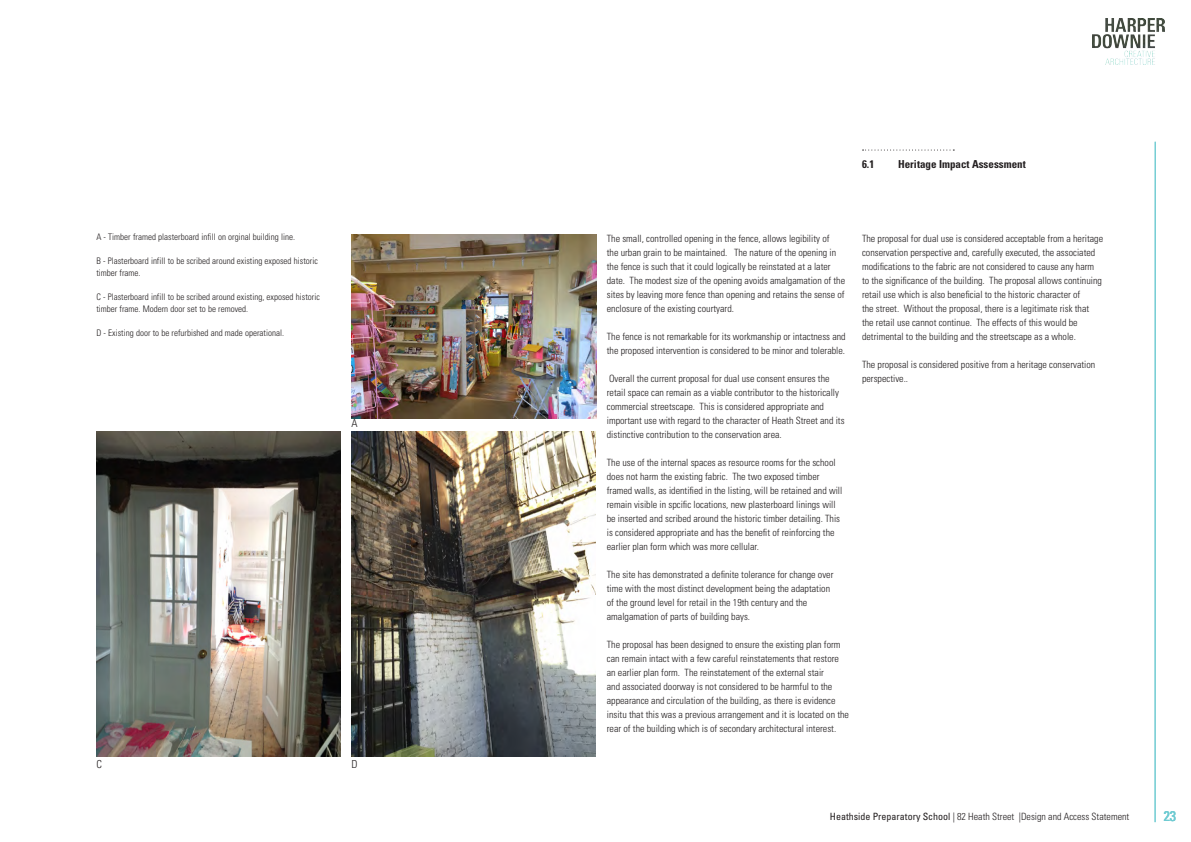
<style>
.page{position:relative;width:1191px;height:842px;background:#fff}
.page>*{position:absolute;margin:0;border:0;box-sizing:border-box;transform-origin:0 0}
.t1{font:condensed 14px "Univers";color:#6fcbd2}
.t2{font:700 condensed 11px "Univers";color:#231f20}
.t3{font:300 condensed 11px "Univers";color:#231f20}
.t4{font:300 condensed 10px/14px "Univers";color:#231f20}
.t5{font:300 condensed 9px/12px "Univers";color:#231f20}
.s1{font-weight:400}
</style>
<div class="page">
<hr style="left:1154px;top:142px;width:1px;height:680px;background:#6fcbd2">
<hr style="left:1155px;top:142px;width:1px;height:680px;background:#6fcbd2">
<img style="left:1092px;top:18px;width:72px;height:46px">
<svg style="left:862px;top:150px;width:92px;height:1px"></svg>
<img style="left:96px;top:432px;width:244px;height:325px">
<img style="left:351px;top:234px;width:246px;height:184px">
<img style="left:351px;top:432px;width:244px;height:325px">
<p class="t5" style="left:96px;top:231px;width:200px">A - Timber framed plasterboard infill on orginal building line.</p>
<p class="t5" style="left:96px;top:255px;width:223px">B - Plasterboard infill to be scribed around existing exposed historic timber frame.</p>
<p class="t5" style="left:96px;top:291px;width:225px">C - Plasterboard infill to be scribed around existing, exposed historic timber frame. Modern door set to be removed.</p>
<p class="t5" style="left:96px;top:327px;width:189px">D - Existing door to be refurbished and made operational.</p>
<p class="t3" style="left:352px;top:416px;width:8px">A</p>
<p class="t3" style="left:96px;top:758px;width:7px">C</p>
<p class="t3" style="left:352px;top:758px;width:8px">D</p>
<p class="t2" style="left:862px;top:158px;width:14px">6.1</p>
<p class="t2" style="left:898px;top:158px;width:129px">Heritage Impact Assessment</p>
<p class="t4" style="left:607px;top:232px;width:240px">The small, controlled opening in the fence, allows legibility of<br>the urban grain to be maintained. The nature of the opening in the fence is such that it could logically be reinstated at a later date. The modest size of the opening avoids amalgamation of the sites by leaving more fence than opening and retains the sense of enclosure of the existing courtyard.</p>
<p class="t4" style="left:607px;top:330px;width:240px">The fence is not remarkable for its workmanship or intactness and the proposed intervention is considered to be minor and tolerable.</p>
<p class="t4" style="left:607px;top:372px;width:239px">Overall the current proposal for dual use consent ensures the retail space can remain as a viable contributor to the historically commercial streetscape. This is considered appropriate and important use with regard to the character of Heath Street and its distinctive contribution to the conservation area.</p>
<p class="t4" style="left:607px;top:456px;width:237px">The use of the internal spaces as resource rooms for the school does not harm the existing fabric. The two exposed timber framed walls, as identified in the listing, will be retained and will remain visible in spcific locations, new plasterboard linings will be inserted and scribed around the historic timber detailing. This is considered appropriate and has the benefit of reinforcing the earlier plan form which was more cellular.</p>
<p class="t4" style="left:607px;top:568px;width:228px">The site has demonstrated a definite tolerance for change over time with the most distinct development being the adaptation of the ground level for retail in the 19th century and the amalgamation of parts of building bays.</p>
<p class="t4" style="left:607px;top:638px;width:244px">The proposal has been designed to ensure the existing plan form can remain intact with a few careful reinstatements that restore an earlier plan form. The reinstatement of the external stair<br>and associated doorway is not considered to be harmful to the appearance and circulation of the building, as there is evidence insitu that this was a previous arrangement and it is located on the rear of the building which is of secondary architectural interest.</p>
<p class="t4" style="left:862px;top:232px;width:242px">The proposal for dual use is considered acceptable from a heritage conservation perspective and, carefully executed, the associated modifications to the fabric are not considered to cause any harm to the significance of the building. The proposal allows continuing retail use which is also beneficial to the historic character of<br>the street. Without the proposal, there is a legitimate risk that the retail use cannot continue. The effects of this would be detrimental to the building and the streetscape as a whole.</p>
<p class="t4" style="left:862px;top:358px;width:235px">The proposal is considered positive from a heritage conservation perspective..</p>
<p class="t4" style="left:830px;top:809px;width:301px"><span class="s1">Heathside Preparatory School</span> | 82 Heath Street |Design and Access Statement</p>
<h1 class="t1" style="left:1163px;top:807px;width:14px">23</h1>
</div>
